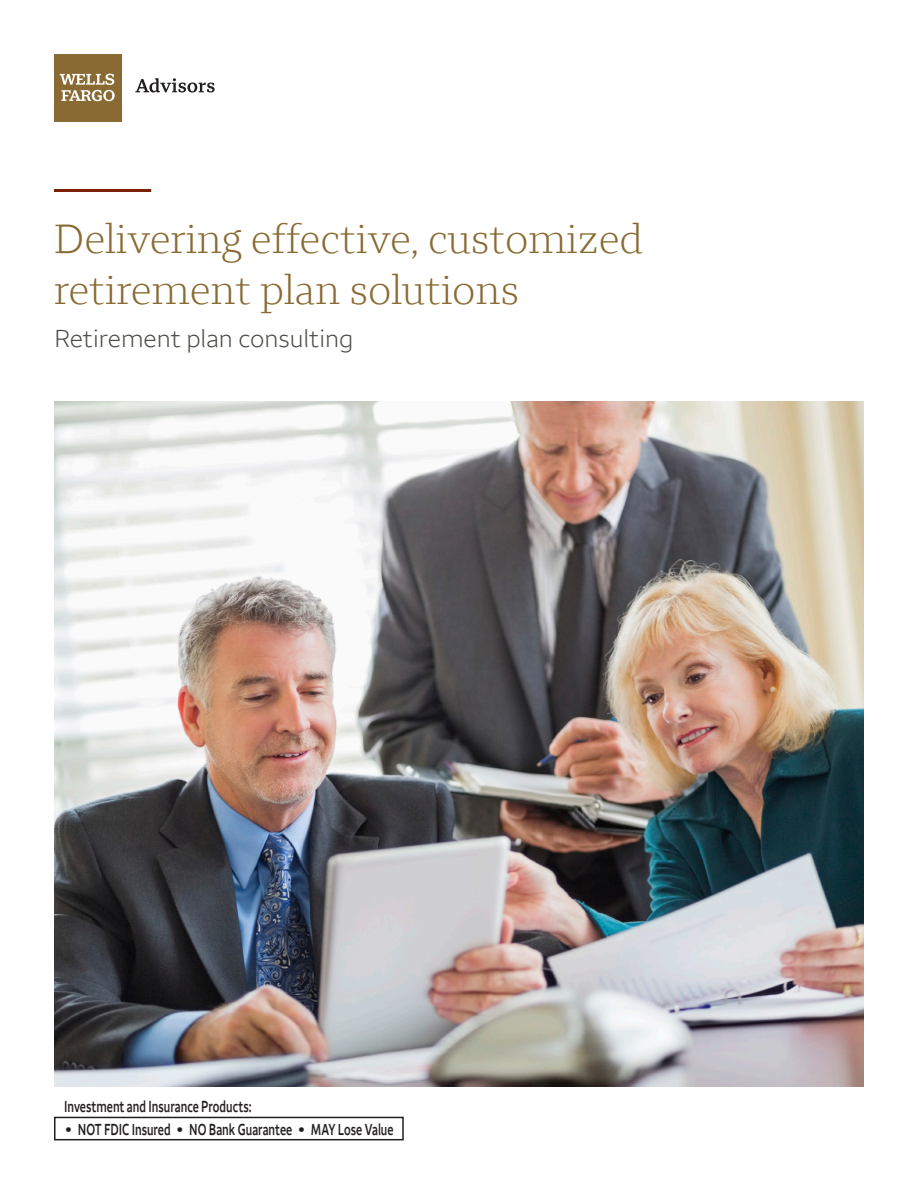
<style>
.page{position:relative;width:918px;height:1188px;background:#fff}
.page>*{position:absolute;margin:0;border:0;box-sizing:border-box;transform-origin:0 0}
.t1{font:300 42px/51px "Wells Fargo Serif";color:#896a32}
.t2{font:300 25.5px "Wells Fargo Sans";color:#4c4b46}
.t3{font:600 16.5px "Wells Fargo Sans";color:#231f20}
.t4{font:600 16.5px "Wells Fargo Sans";color:#231f20;scale:.7 1}
</style>
<div class="page">
<svg style="left:135px;top:78px;width:80px;height:15px"></svg>
<div style="left:54px;top:54px;width:68px;height:68px;background:#896a32"></div>
<svg style="left:60px;top:74px;width:55px;height:27px"></svg>
<img style="left:54px;top:401px;width:810px;height:685px">
<hr style="left:54px;top:189px;width:97px;height:3px;background:#7c2000">
<div style="left:54px;top:1117px;width:350px;height:23px;border:2px solid #231f20"></div>
<h1 class="t1" style="left:54px;top:213px;width:590px">Delivering effective, customized retirement plan solutions</h1>
<p class="t2" style="left:54px;top:323px;width:301px">Retirement plan consulting</p>
<p class="t4" style="left:64px;top:1096px;width:269px">Investment and Insurance Products:</p>
<p class="t3" style="left:65px;top:1119px;width:330px">• NOT FDIC Insured • NO Bank Guarantee • MAY Lose Value</p>
</div>
